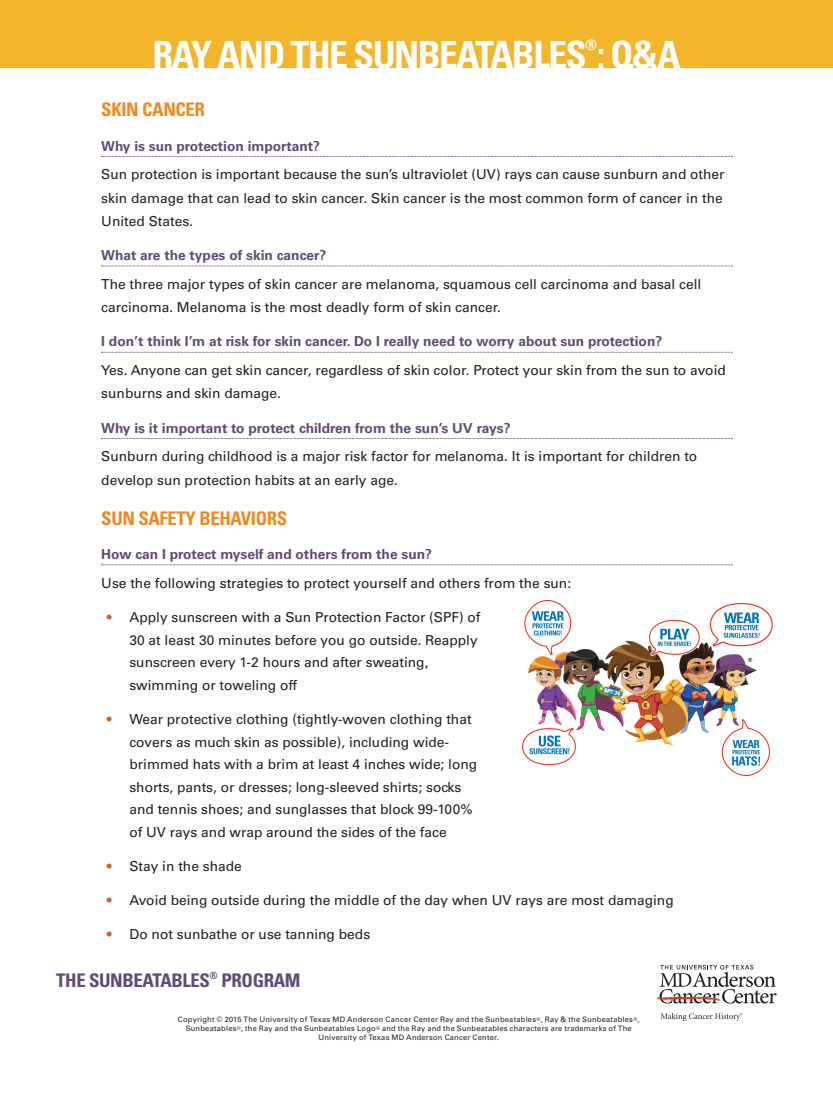
<style>
.page{position:relative;width:833px;height:1103px;background:#fff}
.page>*{position:absolute;margin:0;border:0;box-sizing:border-box;transform-origin:0 0}
.t1{font:700 condensed 37.5px "Univers";letter-spacing:-.04em;color:#fff}
.t2{font:700 condensed 18.75px "Univers";letter-spacing:-.02em;color:#ed8b22}
.t3{font:700 condensed 18.75px "Univers";letter-spacing:-.02em;color:#604b79}
.t4{font:700 condensed 14.62px "Univers";color:#fff}
.t5{font:13.75px/23.1px "Univers";color:#231f20}
.t6{font:700 13.75px "Univers";color:#604b79}
.t7{font:7.5px/9px "Univers";letter-spacing:.025em;color:#231f20;text-align:center}
.s1{color:#cc6228}
</style>
<div class="page">
<svg style="left:657px;top:964px;width:119px;height:39px"></svg>
<svg style="left:660px;top:1013px;width:82px;height:8px"></svg>
<div style="left:0;top:0;width:832px;height:68px;background:#f2b52c"></div>
<svg style="left:102px;top:156px;width:630px;height:1px"></svg>
<svg style="left:102px;top:266px;width:630px;height:1px"></svg>
<svg style="left:102px;top:352px;width:630px;height:1px"></svg>
<svg style="left:102px;top:438px;width:630px;height:1px"></svg>
<svg style="left:102px;top:564px;width:630px;height:1px"></svg>
<img style="left:522px;top:600px;width:251px;height:176px">
<p class="t4" style="left:585px;top:36px;width:14px">®</p>
<h1 class="t1" style="left:152px;top:32px;width:529px">RAY AND THE SUNBEATABLES : Q&amp;A</h1>
<h2 class="t2" style="left:101px;top:98px;width:105px">SKIN CANCER</h2>
<p class="t6" style="left:101px;top:138px;width:220px">Why is sun protection important?</p>
<p class="t5" style="left:101px;top:163px;width:624px">Sun protection is important because the sun’s ultraviolet (UV) rays can cause sunburn and other skin damage that can lead to skin cancer. Skin cancer is the most common form of cancer in the<br>United States.</p>
<p class="t6" style="left:101px;top:247px;width:227px">What are the types of skin cancer?</p>
<p class="t5" style="left:101px;top:272px;width:601px">The three major types of skin cancer are melanoma, squamous cell carcinoma and basal cell carcinoma. Melanoma is the most deadly form of skin cancer.</p>
<p class="t6" style="left:101px;top:333px;width:562px">I don’t think I’m at risk for skin cancer. Do I really need to worry about sun protection?</p>
<p class="t5" style="left:101px;top:359px;width:626px">Yes. Anyone can get skin cancer, regardless of skin color. Protect your skin from the sun to avoid sunburns and skin damage.</p>
<p class="t6" style="left:101px;top:420px;width:411px">Why is it important to protect children from the sun’s UV rays?</p>
<p class="t5" style="left:101px;top:445px;width:597px">Sunburn during childhood is a major risk factor for melanoma. It is important for children to develop sun protection habits at an early age.</p>
<h2 class="t2" style="left:101px;top:506px;width:187px">SUN SAFETY BEHAVIORS</h2>
<p class="t6" style="left:101px;top:546px;width:332px">How can I protect myself and others from the sun?</p>
<p class="t5" style="left:101px;top:571px;width:471px">Use the following strategies to protect yourself and others from the sun:</p>
<p class="t5" style="left:129px;top:606px;width:352px;line-height:22.8px;text-indent:-22px"><span class="s1">•</span> Apply sunscreen with a Sun Protection Factor (SPF) of 30 at least 30 minutes before you go outside. Reapply sunscreen every 1-2 hours and after sweating, swimming or toweling off</p>
<p class="t5" style="left:129px;top:708px;width:349px;line-height:22.6px;text-indent:-22px"><span class="s1">•</span> Wear protective clothing (tightly-woven clothing that covers as much skin as possible), including wide&shy;brimmed hats with a brim at least 4 inches wide; long shorts, pants, or dresses; long-sleeved shirts; socks and tennis shoes; and sunglasses that block 99-100% of UV rays and wrap around the sides of the face</p>
<p class="t5" style="left:107px;top:854px;width:136px"><span class="s1">•</span> Stay in the shade</p>
<p class="t5" style="left:107px;top:888px;width:568px"><span class="s1">•</span> Avoid being outside during the middle of the day when UV rays are most damaging</p>
<p class="t5" style="left:107px;top:922px;width:265px"><span class="s1">•</span> Do not sunbathe or use tanning beds</p>
<h2 class="t3" style="left:56px;top:968px;width:246px">THE SUNBEATABLES<sup>®</sup> PROGRAM</h2>
<p class="t7" style="left:178px;top:1015px;width:463px">Copyright © 2015 The University of Texas MD Anderson Cancer Center Ray and the Sunbeatables<sup>®</sup>, Ray &amp; the Sunbeatables<sup>®</sup>,<br>Sunbeatables<sup>®</sup>, the Ray and the Sunbeatables Logo<sup>®</sup> and the Ray and the Sunbeatables characters are trademarks of The<br>University of Texas MD Anderson Cancer Center.</p>
</div>
